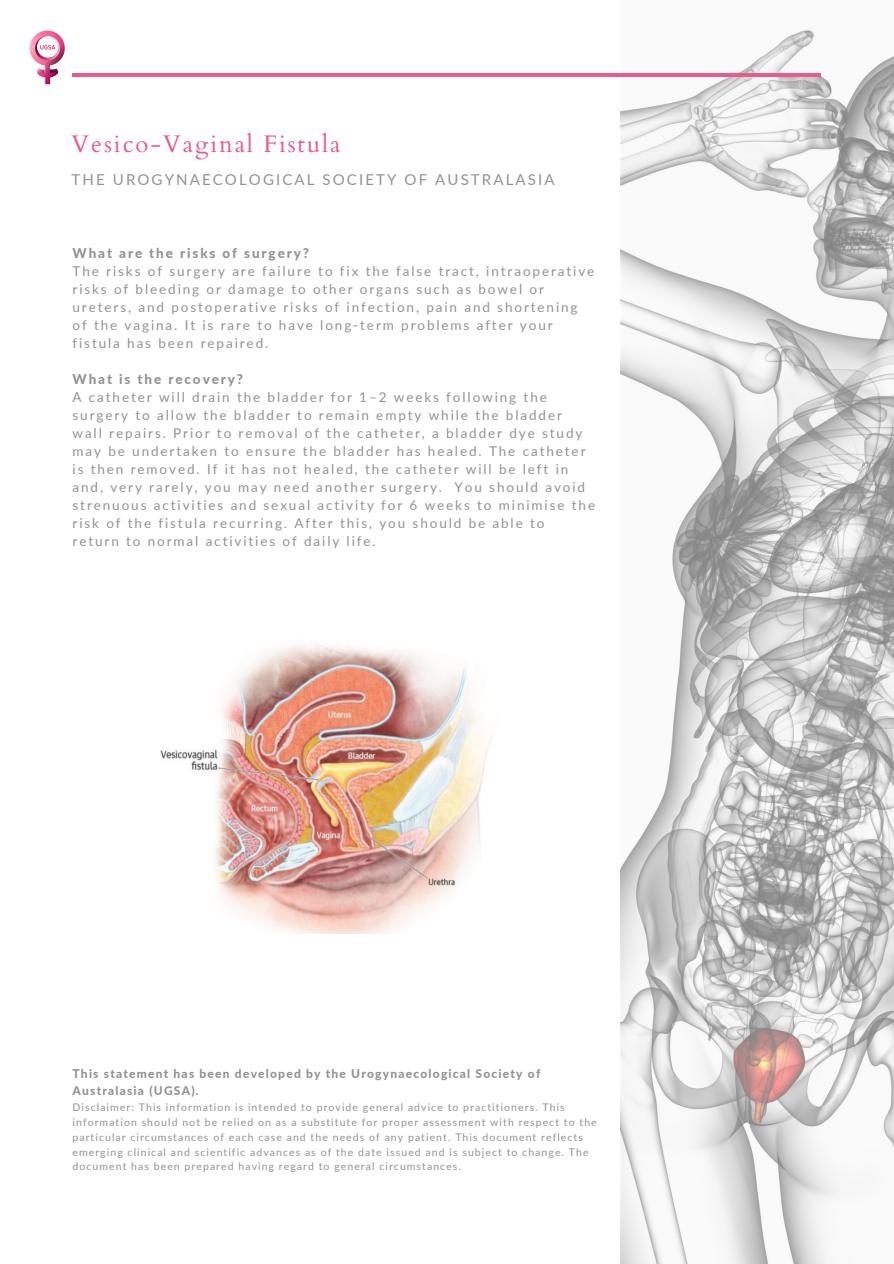
<style>
.page{position:relative;width:894px;height:1264px;background:#fff}
.page>*{position:absolute;margin:0;border:0;box-sizing:border-box;transform-origin:0 0}
.t1{font:24px "Cardo";letter-spacing:.08em;color:#ea5a8f}
.t2{font:15px "Lato";letter-spacing:.14em;color:#929292}
.t3{font:13.5px/18px "Lato";letter-spacing:.14em;color:#929292}
.t4{font:800 13.5px "Lato";letter-spacing:.14em;color:#929292}
.t5{font:800 12px/17.5px "Lato";letter-spacing:.1em;color:#929292}
.t6{font:10.5px/14.9px "Lato";letter-spacing:.1em;color:#929292}
</style>
<div class="page">
<img style="left:620px;top:30px;width:273px;height:1233px">
<hr style="left:72px;top:74px;width:748px;height:3px;background:#ea5a8f">
<img style="left:29px;top:30px;width:44px;height:55px">
<img style="left:160px;top:645px;width:330px;height:288px">
<p class="t1" style="left:72px;top:128px;width:270px">Vesico-Vaginal Fistula</p>
<p class="t2" style="left:72px;top:170px;width:484px">THE UROGYNAECOLOGICAL SOCIETY OF AUSTRALASIA</p>
<p class="t4" style="left:72px;top:244px;width:238px">What are the risks of surgery?</p>
<p class="t3" style="left:72px;top:261px;width:523px">The risks of surgery are failure to fix the false tract, intraoperative risks of bleeding or damage to other organs such as bowel or ureters, and postoperative risks of infection, pain and shortening of the vagina. It is rare to have long-term problems after your fistula has been repaired.</p>
<p class="t4" style="left:72px;top:370px;width:172px">What is the recovery?</p>
<p class="t3" style="left:72px;top:388px;width:524px">A catheter will drain the bladder for 1–2 weeks following the surgery to allow the bladder to remain empty while the bladder<br>wall repairs. Prior to removal of the catheter, a bladder dye study may be undertaken to ensure the bladder has healed. The catheter is then removed. If it has not healed, the catheter will be left in and, very rarely, you may need another surgery. You should avoid strenuous activities and sexual activity for 6 weeks to minimise the risk of the fistula recurring. After this, you should be able to<br>return to normal activities of daily life.</p>
<p class="t5" style="left:72px;top:1064px;width:469px">This statement has been developed by the Urogynaecological Society of<br>Australasia (UGSA).</p>
<p class="t6" style="left:72px;top:1099px;width:525px">Disclaimer: This information is intended to provide general advice to practitioners. This information should not be relied on as a substitute for proper assessment with respect to the particular circumstances of each case and the needs of any patient. This document reflects emerging clinical and scientific advances as of the date issued and is subject to change. The document has been prepared having regard to general circumstances.</p>
</div>
